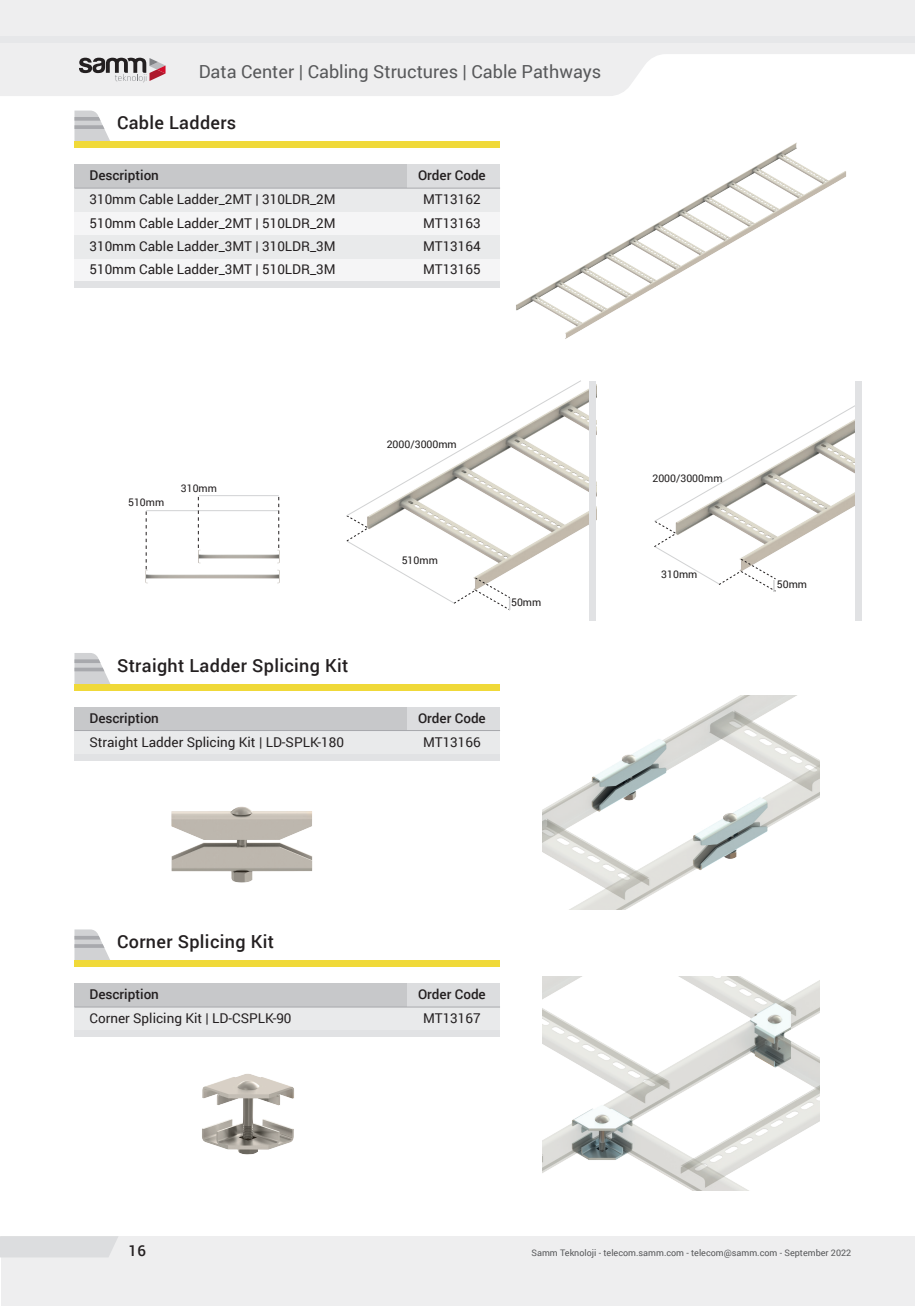
<style>
.page{position:relative;width:915px;height:1306px;background:#fff}
.page>*{position:absolute;margin:0;border:0;box-sizing:border-box;transform-origin:0 0}
.t1{font:500 18px "Roboto";letter-spacing:.02em;color:#231f20}
.t2{font:18px "Roboto";color:#57585a}
.t3{font:500 15px "Roboto";color:#231f20}
.t4{font:13.5px/23.4px "Roboto";color:#231f20;text-align:justify}
.t5{font:500 13.5px "Roboto";color:#231f20}
.t6{font:10.5px "Roboto";color:#211e1e}
.t7{font:10.5px "Roboto";color:#231f20}
.t8{font:9px "Roboto";color:#57585a}
</style>
<div class="page">
<svg style="left:0;top:0;width:914px;height:96px;fill:#eeeeef"></svg>
<div style="left:0;top:36px;width:914px;height:7px;background:#e6e7e9"></div>
<svg style="left:79px;top:58px;width:86px;height:24px"></svg>
<div style="left:1px;top:1236px;width:913px;height:69px;background:#eeeeef"></div>
<div style="left:0;top:1236px;width:118px;height:21px;background:#dcdddf"></div>
<img style="left:133px;top:1036px;width:229px;height:119px">
<div style="left:74px;top:165px;width:426px;height:117px;background:#f5f5f6"></div>
<div style="left:74px;top:188px;width:426px;height:23px;background:#e9eaeb"></div>
<div style="left:74px;top:235px;width:426px;height:23px;background:#e9eaeb"></div>
<div style="left:74px;top:282px;width:426px;height:6px;background:#e1e2e4"></div>
<div style="left:74px;top:165px;width:333px;height:23px;background:#c7c8ca"></div>
<div style="left:407px;top:165px;width:93px;height:23px;background:#dcdddf"></div>
<div style="left:74px;top:1007px;width:426px;height:23px;background:#e9eaeb"></div>
<div style="left:74px;top:1030px;width:426px;height:6px;background:#e1e2e4"></div>
<div style="left:74px;top:983px;width:333px;height:24px;background:#c7c8ca"></div>
<div style="left:407px;top:983px;width:93px;height:24px;background:#dcdddf"></div>
<img style="left:127px;top:760px;width:229px;height:123px">
<div style="left:74px;top:730px;width:426px;height:24px;background:#e9eaeb"></div>
<div style="left:74px;top:754px;width:426px;height:6px;background:#e1e2e4"></div>
<div style="left:74px;top:707px;width:333px;height:23px;background:#c7c8ca"></div>
<div style="left:407px;top:707px;width:93px;height:23px;background:#dcdddf"></div>
<img style="left:542px;top:695px;width:277px;height:214px">
<img style="left:542px;top:976px;width:277px;height:214px">
<img style="left:516px;top:142px;width:330px;height:239px">
<img style="left:582px;top:389px;width:14px;height:232px">
<svg style="left:346px;top:381px;width:236px;height:230px"></svg>
<div style="left:589px;top:381px;width:7px;height:239px;background:#e1e2e4"></div>
<svg style="left:654px;top:405px;width:201px;height:187px"></svg>
<div style="left:855px;top:381px;width:6px;height:239px;background:#e1e2e4"></div>
<svg style="left:74px;top:111px;width:38px;height:31px"></svg>
<div style="left:74px;top:142px;width:426px;height:6px;background:#f0d939"></div>
<svg style="left:74px;top:653px;width:36px;height:31px"></svg>
<div style="left:74px;top:684px;width:426px;height:6px;background:#f0d939"></div>
<svg style="left:74px;top:929px;width:36px;height:31px"></svg>
<div style="left:74px;top:960px;width:426px;height:6px;background:#f0d939"></div>
<hr style="left:146px;top:510px;width:133px;height:1px;background:#d1d2d4">
<img style="left:145px;top:546px;width:135px;height:38px">
<svg style="left:198px;top:496px;width:1px;height:52px"></svg>
<svg style="left:146px;top:510px;width:1px;height:59px"></svg>
<svg style="left:278px;top:496px;width:1px;height:52px"></svg>
<hr style="left:199px;top:495px;width:80px;height:1px;background:#d1d2d4">
<hr style="left:74px;top:188px;width:426px;height:1px;background:#a8a9ad">
<hr style="left:74px;top:730px;width:426px;height:1px;background:#a8a9ad">
<hr style="left:74px;top:1006px;width:426px;height:1px;background:#a8a9ad">
<h1 class="t2" style="left:199px;top:59px;width:404px">Data Center | Cabling Structures | Cable Pathways</h1>
<h1 class="t1" style="left:117px;top:110px;width:121px">Cable Ladders</h1>
<p class="t5" style="left:89px;top:166px;width:71px">Description</p>
<p class="t5" style="left:418px;top:166px;width:69px">Order Code</p>
<p class="t4" style="left:89px;top:187px;width:248px">310mm Cable Ladder_2MT | 310LDR_2M 510mm Cable Ladder_2MT | 510LDR_2M 310mm Cable Ladder_3MT | 310LDR_3M 510mm Cable Ladder_3MT | 510LDR_3M</p>
<p class="t4" style="left:423px;top:187px;width:59px">MT13162<br>MT13163<br>MT13164<br>MT13165</p>
<p class="t7" style="left:128px;top:495px;width:38px">510mm</p>
<p class="t7" style="left:181px;top:481px;width:38px">310mm</p>
<h1 class="t1" style="left:117px;top:652px;width:233px">Straight Ladder Splicing Kit</h1>
<p class="t6" style="left:386px;top:437px;width:72px">2000/3000mm</p>
<p class="t6" style="left:401px;top:553px;width:38px">510mm</p>
<p class="t5" style="left:89px;top:708px;width:71px">Description</p>
<p class="t5" style="left:418px;top:708px;width:69px">Order Code</p>
<p class="t4" style="left:89px;top:729px;width:256px">Straight Ladder Splicing Kit | LD-SPLK-180</p>
<p class="t4" style="left:423px;top:729px;width:59px">MT13166</p>
<p class="t6" style="left:511px;top:595px;width:32px">50mm</p>
<h1 class="t1" style="left:117px;top:929px;width:158px">Corner Splicing Kit</h1>
<p class="t5" style="left:89px;top:984px;width:71px">Description</p>
<p class="t5" style="left:418px;top:984px;width:69px">Order Code</p>
<p class="t4" style="left:89px;top:1006px;width:203px">Corner Splicing Kit | LD-CSPLK-90</p>
<p class="t4" style="left:423px;top:1006px;width:59px">MT13167</p>
<p class="t6" style="left:652px;top:470px;width:72px">2000/3000mm</p>
<p class="t6" style="left:661px;top:567px;width:38px">310mm</p>
<p class="t6" style="left:776px;top:577px;width:32px">50mm</p>
<p class="t3" style="left:128px;top:1240px;width:19px">16</p>
<p class="t8" style="left:531px;top:1246px;width:321px">Samm Teknoloji - telecom.samm.com - telecom@samm.com - September 2022</p>
</div>
